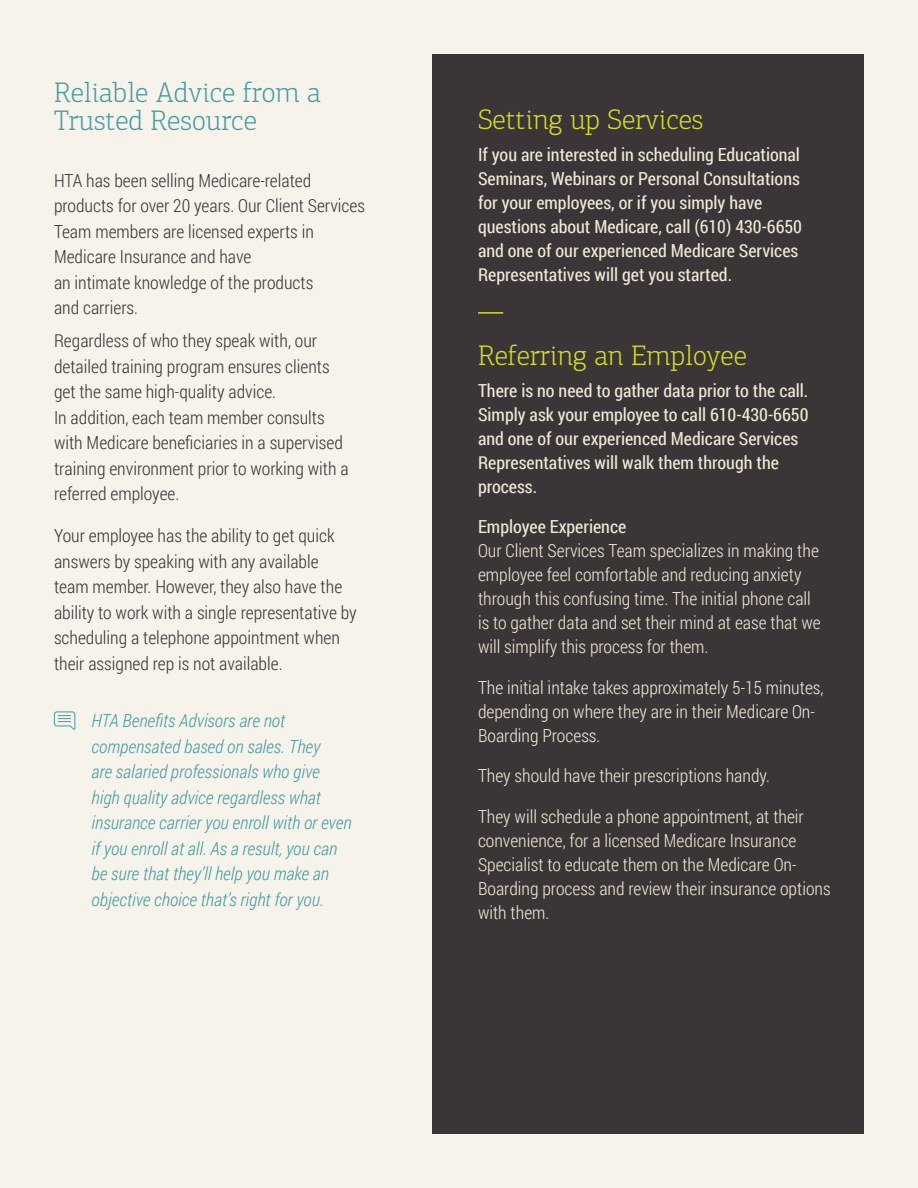
<style>
.page{position:relative;width:918px;height:1188px;background:#f6f3eb}
.page>*{position:absolute;margin:0;border:0;box-sizing:border-box;transform-origin:0 0}
.t1{font:300 28.5px "PF Centro Slab Pro";color:#d6df21}
.t2{font:300 28.5px/27.5px "PF Centro Slab Pro";color:#479ca2}
.t3{font:300 18px/25.5px "Roboto Condensed";color:#3b3537}
.t4{font:300 18px/24px "Roboto Condensed";color:#efe9d8}
.t5{font:18px/24px "Roboto Condensed";color:#efe9d8}
.t6{font:italic 300 18px/25.5px "Roboto Condensed";color:#479ca2}
</style>
<div class="page">
<div style="left:432px;top:54px;width:432px;height:1080px;background:#3b3537"></div>
<svg style="left:54px;top:711px;width:22px;height:19px"></svg>
<hr style="left:478px;top:312px;width:25px;height:2px;background:#d6df21">
<h1 class="t2" style="left:54px;top:79px;width:268px">Reliable Advice from a<br>Trusted Resource</h1>
<p class="t3" style="left:54px;top:167px;width:313px">HTA has been selling Medicare-related products for over 20 years. Our Client Services Team members are licensed experts in Medicare Insurance and have<br>an intimate knowledge of the products<br>and carriers.</p>
<p class="t3" style="left:54px;top:328px;width:296px">Regardless of who they speak with, our detailed training program ensures clients get the same high-quality advice.<br>In addition, each team member consults with Medicare beneficiaries in a supervised training environment prior to working with a referred employee.</p>
<p class="t3" style="left:54px;top:523px;width:304px">Your employee has the ability to get quick answers by speaking with any available team member. However, they also have the ability to work with a single representative by scheduling a telephone appointment when their assigned rep is not available.</p>
<p class="t6" style="left:92px;top:708px;width:262px">HTA Benefits Advisors are not compensated based on sales. They<br>are salaried professionals who give high quality advice regardless what insurance carrier you enroll with or even if you enroll at all. As a result, you can be sure that they’ll help you make an objective choice that’s right for you.</p>
<h1 class="t1" style="left:478px;top:103px;width:227px">Setting up Services</h1>
<p class="t5" style="left:478px;top:142px;width:326px">If you are interested in scheduling Educational Seminars, Webinars or Personal Consultations for your employees, or if you simply have questions about Medicare, call (610) 430-6650 and one of our experienced Medicare Services Representatives will get you started.</p>
<h1 class="t1" style="left:478px;top:339px;width:270px">Referring an Employee</h1>
<p class="t5" style="left:478px;top:378px;width:332px">There is no need to gather data prior to the call.<br>Simply ask your employee to call 610-430-6650 and one of our experienced Medicare Services Representatives will walk them through the process.</p>
<p class="t5" style="left:478px;top:514px;width:150px">Employee Experience</p>
<p class="t4" style="left:478px;top:538px;width:344px">Our Client Services Team specializes in making the employee feel comfortable and reducing anxiety through this confusing time. The initial phone call is to gather data and set their mind at ease that we will simplify this process for them.</p>
<p class="t4" style="left:478px;top:675px;width:347px">The initial intake takes approximately 5-15 minutes, depending on where they are in their Medicare On-<br>Boarding Process.</p>
<p class="t4" style="left:478px;top:763px;width:294px">They should have their prescriptions handy.</p>
<p class="t4" style="left:478px;top:804px;width:354px">They will schedule a phone appointment, at their convenience, for a licensed Medicare Insurance Specialist to educate them on the Medicare On-Boarding process and review their insurance options with them.</p>
</div>
